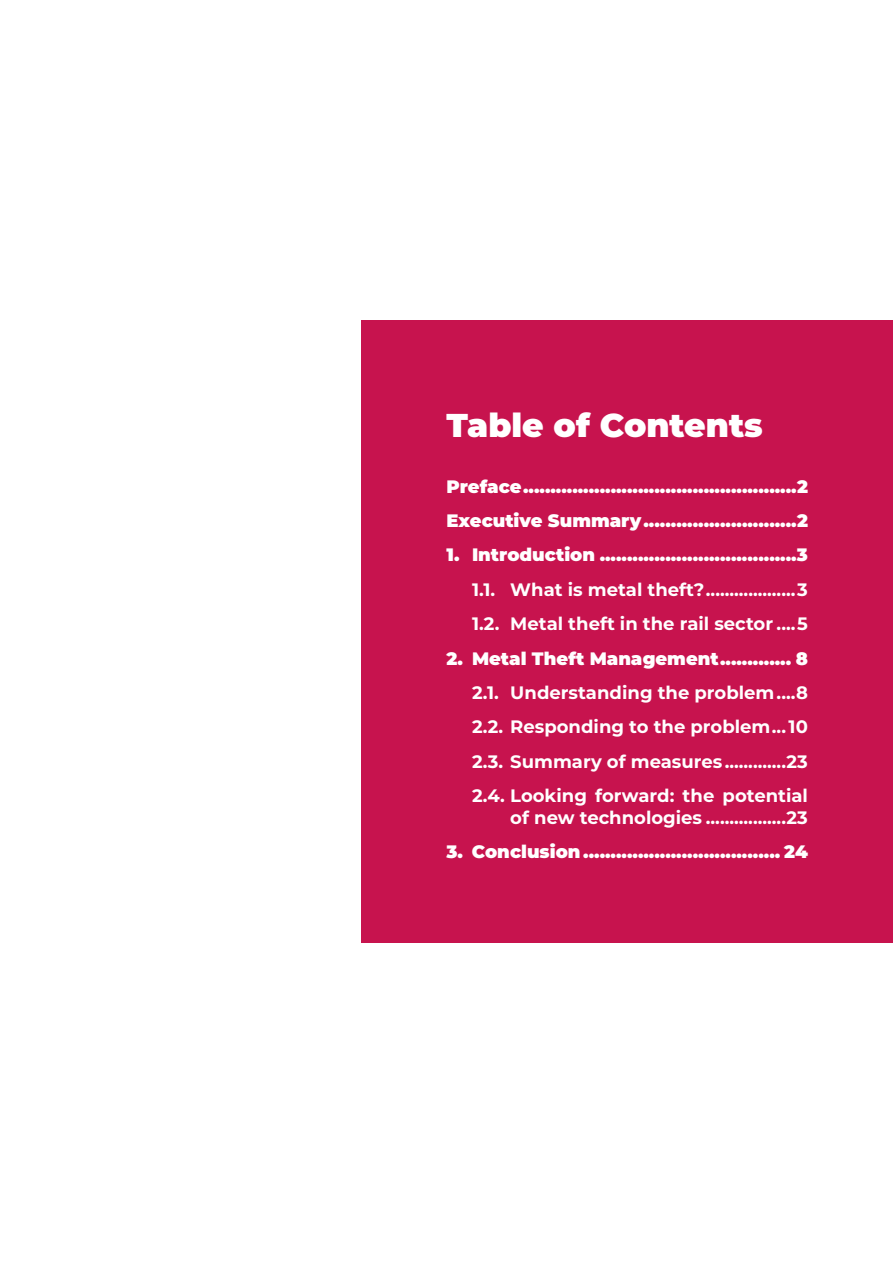
<style>
.page{position:relative;width:893px;height:1263px;background:#fff}
.page>*{position:absolute;margin:0;border:0;box-sizing:border-box;transform-origin:0 0}
.t1{font:900 33px "Montserrat";color:#fff}
.t2{font:700 18px/34.3px "Montserrat";color:#fff}
.t3{font:900 18px/34.3px "Montserrat";color:#fff}
</style>
<div class="page">
<div style="left:361px;top:320px;width:532px;height:623px;background:#c7134e"></div>
<h1 class="t1" style="left:446px;top:401px;width:318px">Table of Contents</h1>
<p class="t3" style="left:446px;top:468px;width:363px">Preface..................................................2<br>Executive Summary............................2</p>
<p class="t3" style="left:446px;top:537px;width:363px">1. Introduction ....................................3</p>
<p class="t2" style="left:472px;top:571px;width:337px">1.1. What is metal theft?...................3<br>1.2. Metal theft in the rail sector ....5</p>
<p class="t3" style="left:446px;top:640px;width:363px">2. Metal Theft Management............. 8</p>
<p class="t2" style="left:472px;top:674px;width:337px;text-align:justify">2.1. Understanding the problem....8<br>2.2. Responding to the problem...10<br>2.3. Summary of measures.............23<br>2.4. Looking forward: the potential</p>
<p class="t2" style="left:510px;top:799px;width:299px">of new technologies .................23</p>
<p class="t3" style="left:446px;top:833px;width:363px">3. Conclusion .................................... 24</p>
</div>
